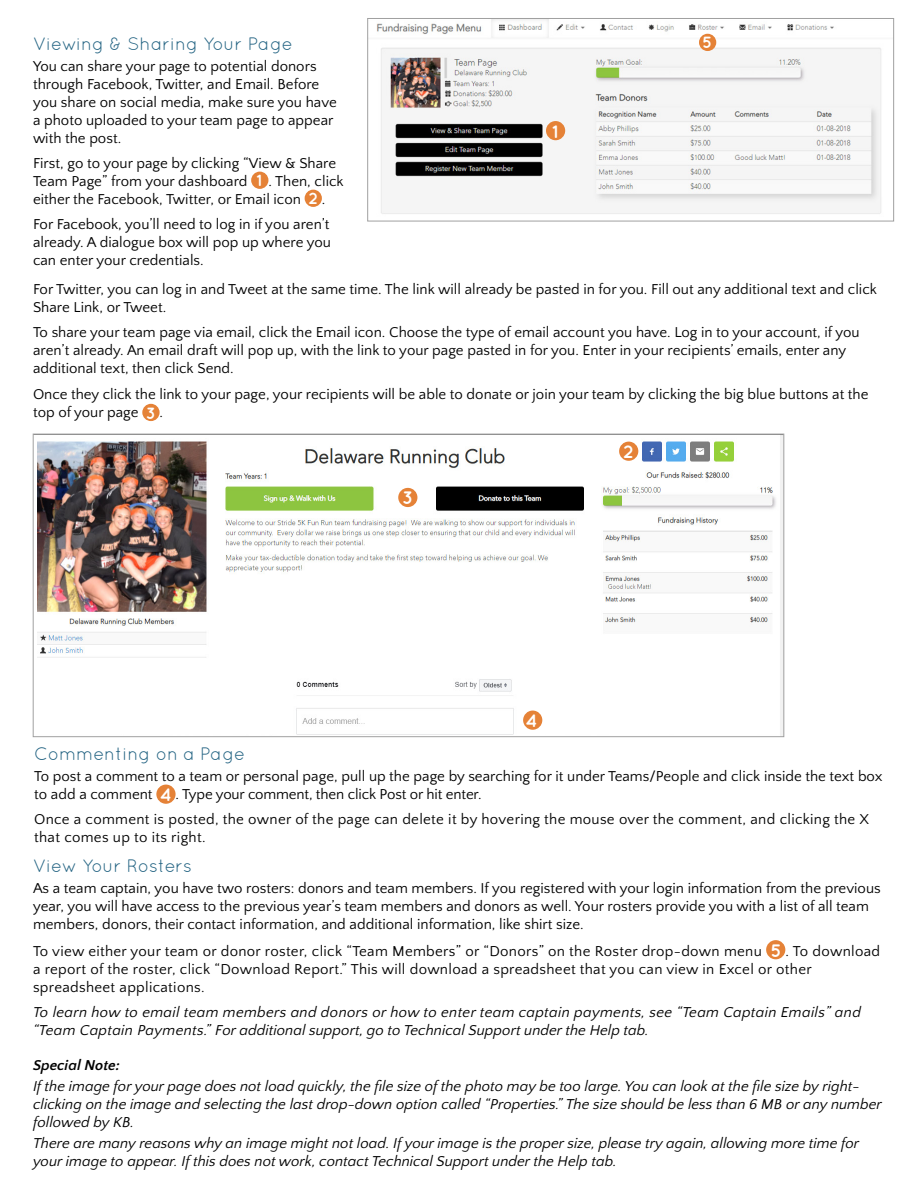
<style>
.page{position:relative;width:918px;height:1188px;background:#fff}
.page>*{position:absolute;margin:0;border:0;box-sizing:border-box;transform-origin:0 0}
.Section_Header{font:18px "Quicksand";color:#246483}
.t1{font:700 18px "Quicksand";color:#fff}
.t2{font:700 16.2px "Quicksand";color:#fff}
.Quattrocento_12{font:15px/18px "Quattrocento Sans";color:#000}
.Quattrocento_List{font:15px/18px "Quattrocento Sans";color:#000}
.Quattrocento_12-2{font:italic 15px/18px "Quattrocento Sans";color:#000}
.Quattrocento_List-2{font:15px/18px "Quattrocento Sans";letter-spacing:.02em;color:#000}
.Quattrocento_List-3{font:italic 15px/18px "Quattrocento Sans";letter-spacing:.02em;color:#000}
.Quattrocento_12-3{font:italic 700 15px "Quattrocento Sans";color:#000}
.s1{font-family:"Quicksand";font-weight:700;font-size:16.2px;color:#fff}
.s2{font-family:"Quattrocento Sans";font-weight:400;font-size:15px;color:#000}
</style>
<div class="page">
<div style="left:156px;top:785px;width:20px;height:19px;background:#e58237;border-radius:50%"></div>
<div style="left:251px;top:172px;width:17px;height:17px;background:#e58237;border-radius:50%"></div>
<div style="left:305px;top:190px;width:17px;height:17px;background:#e58237;border-radius:50%"></div>
<img style="left:376px;top:20px;width:505px;height:194px">
<div style="left:368px;top:18px;width:526px;height:203px;border:1px solid #a0a0a0"></div>
<div style="left:546px;top:121px;width:19px;height:19px;background:#e58237;border-radius:50%"></div>
<img style="left:37px;top:436px;width:745px;height:299px">
<div style="left:619px;top:442px;width:19px;height:19px;background:#e58237;border-radius:50%"></div>
<div style="left:398px;top:488px;width:19px;height:19px;background:#e58237;border-radius:50%"></div>
<div style="left:523px;top:711px;width:19px;height:19px;background:#e58237;border-radius:50%"></div>
<div style="left:766px;top:940px;width:19px;height:19px;background:#e58237;border-radius:50%"></div>
<div style="left:142px;top:404px;width:18px;height:17px;background:#e58237;border-radius:50%"></div>
<div style="left:699px;top:34px;width:17px;height:17px;background:#e58237;border-radius:50%"></div>
<p class="Section_Header" style="left:33px;top:33px;width:261px">Viewing &amp; Sharing Your Page</p>
<p class="Quattrocento_List" style="left:33px;top:58px;width:305px">You can share your page to potential donors through Facebook, Twitter, and Email. Before you share on social media, make sure you have a photo uploaded to your team page to appear with the post.</p>
<p class="Quattrocento_List" style="left:33px;top:154px;width:305px">First, go to your page by clicking “View &amp; Share<br>Team Page” from your dashboard</p>
<p class="Quattrocento_12" style="left:257px;top:172px;width:89px"><span class="s1">1</span> . Then, click</p>
<p class="Quattrocento_List" style="left:33px;top:191px;width:269px">either the Facebook, Twitter, or Email icon</p>
<p class="t2" style="left:309px;top:189px;width:18px">2<span class="s2">.</span></p>
<p class="Quattrocento_12" style="left:33px;top:215px;width:300px;text-align:justify">For Facebook, you’ll need to log in if you aren’t already. A dialogue box will pop up where you can enter your credentials.</p>
<p class="t1" style="left:552px;top:121px;width:8px">1</p>
<p class="t2" style="left:703px;top:33px;width:11px">5</p>
<p class="Quattrocento_12" style="left:33px;top:280px;width:845px">For Twitter, you can log in and Tweet at the same time. The link will already be pasted in for you. Fill out any additional text and click<br>Share Link, or Tweet.</p>
<p class="Quattrocento_12" style="left:33px;top:324px;width:828px">To share your team page via email, click the Email icon. Choose the type of email account you have. Log in to your account, if you aren’t already. An email draft will pop up, with the link to your page pasted in for you. Enter in your recipients’ emails, enter any additional text, then click Send.</p>
<p class="Quattrocento_12" style="left:33px;top:385px;width:837px">Once they click the link to your page, your recipients will be able to donate or join your team by clicking the big blue buttons at the top of your page</p>
<p class="t2" style="left:146px;top:404px;width:11px">3</p>
<p class="Quattrocento_12" style="left:160px;top:403px;width:5px">.</p>
<p class="t1" style="left:402px;top:487px;width:12px">3</p>
<p class="t1" style="left:623px;top:440px;width:12px">2</p>
<p class="t1" style="left:526px;top:709px;width:13px">4</p>
<p class="Section_Header" style="left:34px;top:743px;width:213px">Commenting on a Page</p>
<p class="Quattrocento_List" style="left:34px;top:767px;width:850px;line-height:18.8px">To post a comment to a team or personal page, pull up the page by searching for it under Teams/People and click inside the text box to add a comment</p>
<p class="t1" style="left:160px;top:784px;width:13px">4</p>
<p class="Quattrocento_List" style="left:176px;top:786px;width:308px">. Type your comment, then click Post or hit enter.</p>
<p class="Quattrocento_List-2" style="left:34px;top:811px;width:837px">Once a comment is posted, the owner of the page can delete it by hovering the mouse over the comment, and clicking the X that comes up to its right.</p>
<p class="Section_Header" style="left:33px;top:856px;width:161px">View Your Rosters</p>
<p class="Quattrocento_12" style="left:33px;top:880px;width:849px">As a team captain, you have two rosters: donors and team members. If you registered with your login information from the previous year, you will have access to the previous year’s team members and donors as well. Your rosters provide you with a list of all team members, donors, their contact information, and additional information, like shirt size.</p>
<p class="Quattrocento_List-2" style="left:33px;top:943px;width:730px">To view either your team or donor roster, click “Team Members” or “Donors” on the Roster drop-down menu</p>
<p class="t1" style="left:771px;top:940px;width:12px">5</p>
<p class="Quattrocento_List-2" style="left:33px;top:943px;width:849px;text-indent:753px">. To download a report of the roster, click “Download Report.” This will download a spreadsheet that you can view in Excel or other spreadsheet applications.</p>
<p class="Quattrocento_List-3" style="left:33px;top:1004px;width:829px">To learn how to email team members and donors or how to enter team captain payments, see “Team Captain Emails” and “Team Captain Payments.” For additional support, go to Technical Support under the Help tab.</p>
<p class="Quattrocento_12-3" style="left:33px;top:1057px;width:89px">Special Note:</p>
<p class="Quattrocento_12-2" style="left:33px;top:1078px;width:850px">If the image for your page does not load quickly, the file size of the photo may be too large. You can look at the file size by right&shy;clicking on the image and selecting the last drop-down option called “Properties.” The size should be less than 6 MB or any number followed by KB.</p>
<p class="Quattrocento_12-2" style="left:33px;top:1135px;width:828px">There are many reasons why an image might not load. If your image is the proper size, please try again, allowing more time for your image to appear. If this does not work, contact Technical Support under the Help tab.</p>
</div>
